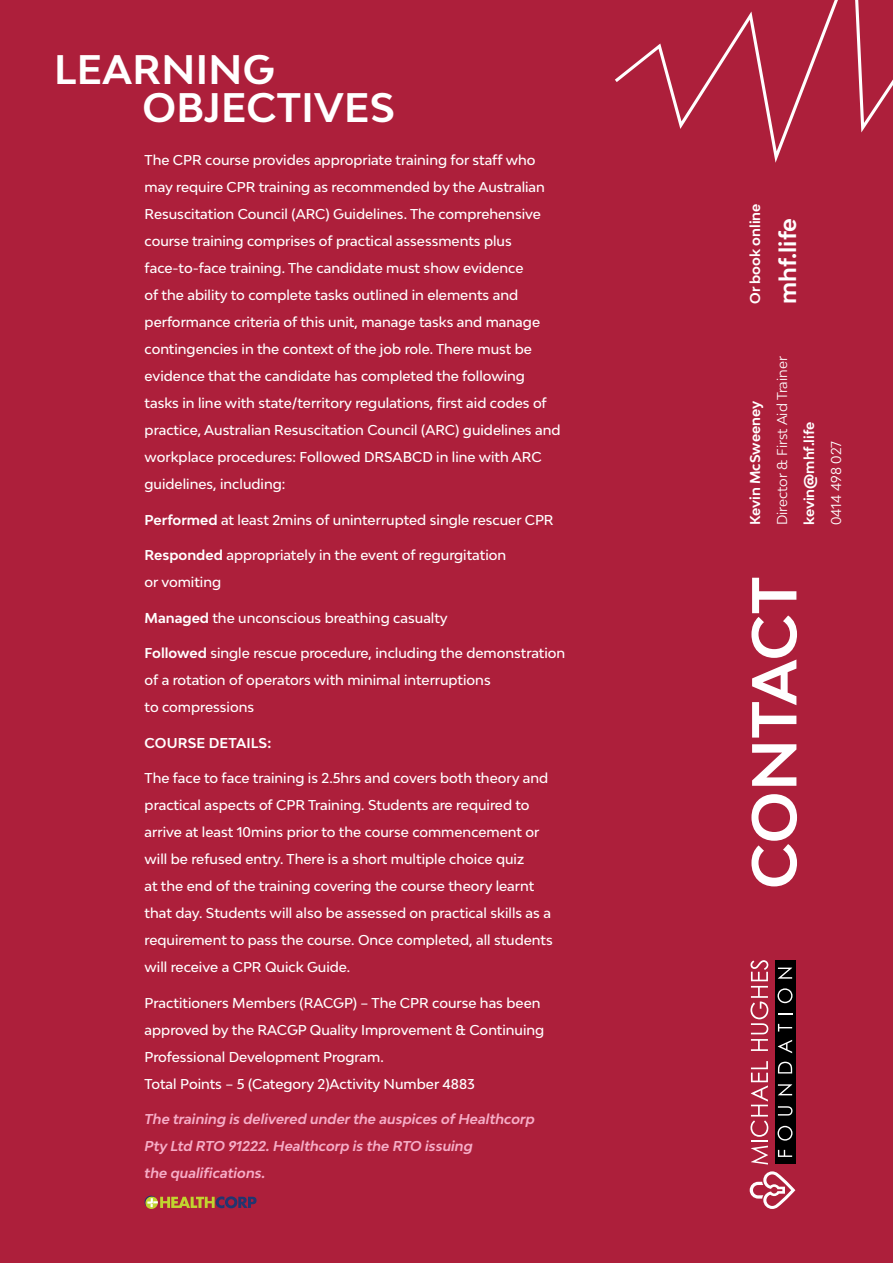
<style>
.page{position:relative;width:893px;height:1263px;background:#ad1f3b}
.page>*{position:absolute;margin:0;border:0;box-sizing:border-box;transform-origin:0 0}
.t1{font:700 60px "Bw Modelica";color:#fff}
.t2{font:700 39px/37.5px "Bw Modelica";letter-spacing:.01em;color:#fff}
.t3{font:700 22.5px "Bw Modelica";color:#fff}
.t4{font:500 13.5px/27px "Bw Modelica";color:#fff}
.t5{font:italic 700 13.5px/27px "Bw Modelica";color:#f6adc7}
.t6{font:700 13.5px "Bw Modelica";color:#fff}
.t7{font:13.5px "Bw Modelica";color:#fff}
.s1{font-weight:700}
</style>
<div class="page">
<svg style="left:615px;top:0;width:278px;height:163px"></svg>
<svg style="left:750px;top:1171px;width:45px;height:38px"></svg>
<div style="left:775px;top:960px;width:20px;height:204px;background:#000"></div>
<svg style="left:750px;top:1061px;width:18px;height:103px"></svg>
<svg style="left:750px;top:960px;width:18px;height:91px"></svg>
<svg style="left:778px;top:1150px;width:14px;height:7px"></svg>
<svg style="left:777px;top:1126px;width:15px;height:14px"></svg>
<svg style="left:778px;top:1106px;width:14px;height:9px"></svg>
<svg style="left:778px;top:1084px;width:14px;height:11px"></svg>
<svg style="left:778px;top:1062px;width:14px;height:11px"></svg>
<svg style="left:778px;top:1040px;width:14px;height:13px"></svg>
<svg style="left:778px;top:1024px;width:14px;height:7px"></svg>
<svg style="left:778px;top:1013px;width:14px;height:1px"></svg>
<svg style="left:777px;top:988px;width:15px;height:15px"></svg>
<svg style="left:778px;top:967px;width:14px;height:12px"></svg>
<svg style="left:145px;top:1196px;width:112px;height:13px"></svg>
<h2 class="t2" style="left:142px;top:50px;width:254px;text-indent:-88px">LEARNING<br>OBJECTIVES</h2>
<p class="t4" style="left:145px;top:146px;width:417px">The CPR course provides appropriate training for staff who may require CPR training as recommended by the Australian Resuscitation Council (ARC) Guidelines. The comprehensive course training comprises of practical assessments plus face-to-face training. The candidate must show evidence<br>of the ability to complete tasks outlined in elements and performance criteria of this unit, manage tasks and manage contingencies in the context of the job role. There must be evidence that the candidate has completed the following tasks in line with state/territory regulations, first aid codes of practice, Australian Resuscitation Council (ARC) guidelines and workplace procedures: Followed DRSABCD in line with ARC guidelines, including:</p>
<p class="t4" style="left:145px;top:506px;width:410px"><span class="s1">Performed</span> at least 2mins of uninterrupted single rescuer CPR</p>
<p class="t4" style="left:145px;top:541px;width:363px"><span class="s1">Responded</span> appropriately in the event of regurgitation or vomiting</p>
<p class="t4" style="left:145px;top:604px;width:305px"><span class="s1">Managed</span> the unconscious breathing casualty</p>
<p class="t4" style="left:145px;top:639px;width:422px"><span class="s1">Followed</span> single rescue procedure, including the demonstration of a rotation of operators with minimal interruptions<br>to compressions</p>
<p class="t6" style="left:145px;top:734px;width:128px">COURSE DETAILS:</p>
<p class="t4" style="left:145px;top:764px;width:410px">The face to face training is 2.5hrs and covers both theory and practical aspects of CPR Training. Students are required to arrive at least 10mins prior to the course commencement or will be refused entry. There is a short multiple choice quiz<br>at the end of the training covering the course theory learnt that day. Students will also be assessed on practical skills as a requirement to pass the course. Once completed, all students will receive a CPR Quick Guide.</p>
<p class="t4" style="left:145px;top:989px;width:401px">Practitioners Members (RACGP) – The CPR course has been approved by the RACGP Quality Improvement &amp; Continuing Professional Development Program.<br>Total Points – 5 (Category 2)Activity Number 4883</p>
<p class="t5" style="left:145px;top:1105px;width:392px">The training is delivered under the auspices of Healthcorp<br>Pty Ltd RTO 91222. Healthcorp is the RTO issuing<br>the qualifications.</p>
<p class="t6" style="left:746px;top:304px;width:102px;rotate:-90deg">Or book online</p>
<h3 class="t3" style="left:773px;top:304px;width:88px;rotate:-90deg">mhf.life</h3>
<p class="t6" style="left:746px;top:525px;width:126px;rotate:-90deg">Kevin McSweeney</p>
<p class="t7" style="left:773px;top:525px;width:170px;rotate:-90deg">Director &amp; First Aid Trainer</p>
<p class="t6" style="left:800px;top:525px;width:105px;rotate:-90deg">kevin@mhf.life</p>
<p class="t7" style="left:827px;top:525px;width:86px;rotate:-90deg">0414 498 027</p>
<h1 class="t1" style="left:735px;top:889px;width:314px;rotate:-90deg">CONTACT</h1>
</div>
